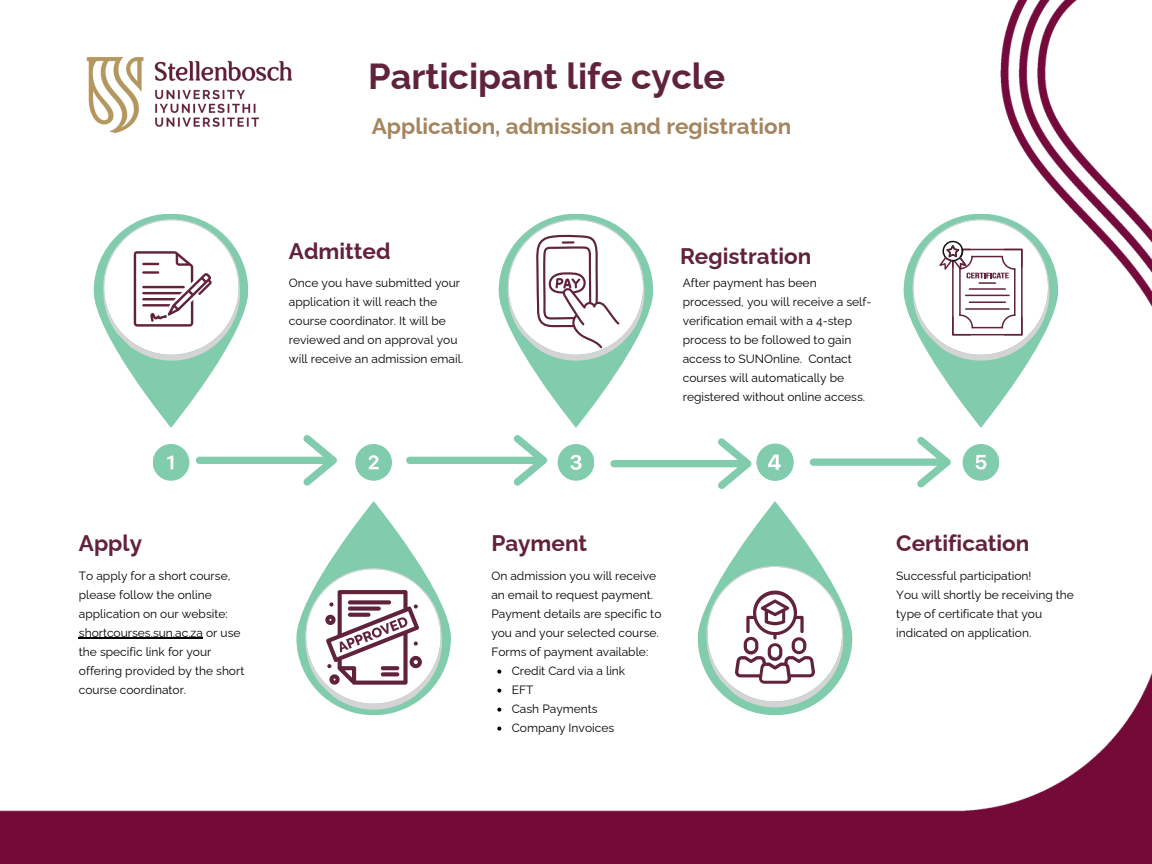
<style>
.page{position:relative;width:1152px;height:864px;background:#fff}
.page>*{position:absolute;margin:0;border:0;box-sizing:border-box;transform-origin:0 0}
.t1{font:700 36.3px "Raleway";color:#61223b}
.t2{font:700 22.5px "Raleway";color:#61223b}
.t3{font:700 22.5px "Raleway";color:#a4855f}
.t4{font:12px/19px "Raleway";color:#000}
</style>
<div class="page">
<svg style="left:94px;top:214px;width:154px;height:213px"></svg>
<svg style="left:904px;top:214px;width:154px;height:213px"></svg>
<svg style="left:499px;top:214px;width:154px;height:213px"></svg>
<svg style="left:297px;top:501px;width:154px;height:214px"></svg>
<svg style="left:698px;top:501px;width:154px;height:214px"></svg>
<svg style="left:93px;top:214px;width:155px;height:175px"></svg>
<svg style="left:297px;top:540px;width:154px;height:46px"></svg>
<svg style="left:498px;top:214px;width:155px;height:175px"></svg>
<svg style="left:698px;top:538px;width:154px;height:48px"></svg>
<svg style="left:903px;top:214px;width:155px;height:175px"></svg>
<img style="left:992px;top:0;width:160px;height:343px">
<img style="left:0;top:586px;width:1152px;height:278px">
<svg style="left:558px;top:444px;width:36px;height:37px"></svg>
<svg style="left:355px;top:444px;width:37px;height:37px"></svg>
<div style="left:153px;top:444px;width:36px;height:37px;background:#82ccae;border-radius:50%"></div>
<svg style="left:963px;top:444px;width:36px;height:37px"></svg>
<svg style="left:156px;top:447px;width:30px;height:31px"></svg>
<svg style="left:357px;top:446px;width:33px;height:33px"></svg>
<svg style="left:558px;top:445px;width:35px;height:35px"></svg>
<svg style="left:757px;top:444px;width:37px;height:37px"></svg>
<svg style="left:964px;top:445px;width:34px;height:35px"></svg>
<svg style="left:196px;top:435px;width:141px;height:51px"></svg>
<svg style="left:610px;top:438px;width:141px;height:51px"></svg>
<svg style="left:406px;top:435px;width:141px;height:51px"></svg>
<svg style="left:810px;top:436px;width:141px;height:52px"></svg>
<img style="left:86px;top:56px;width:206px;height:77px">
<p class="t1" style="left:368px;top:55px;width:358px">Participant life cycle</p>
<p class="t3" style="left:372px;top:113px;width:421px">Application, admission and registration</p>
<h2 class="t2" style="left:289px;top:238px;width:103px">Admitted</h2>
<p class="t2" style="left:680px;top:243px;width:133px">Registration</p>
<p class="t4" style="left:289px;top:273px;width:176px">Once you have submitted your application it will reach the course coordinator. It will be reviewed and on approval you will receive an admission email.</p>
<p class="t4" style="left:683px;top:273px;width:190px">After payment has been processed, you will receive a self&shy;verification email with a 4-step process to be followed to gain access to SUNOnline. Contact courses will automatically be registered without online access.</p>
<h2 class="t2" style="left:79px;top:530px;width:65px">Apply</h2>
<p class="t2" style="left:491px;top:530px;width:97px">Payment</p>
<h1 class="t4" style="left:79px;top:566px;width:167px">To apply for a short course, please follow the online application on our website: shortcourses.sun.ac.za or use the specific link for your offering provided by the short course coordinator.</h1>
<h2 class="t4" style="left:491px;top:566px;width:172px">On admission you will receive an email to request payment.<br>Payment details are specific to you and your selected course.</h2>
<p class="t4" style="left:491px;top:642px;width:158px">Forms of payment available:</p>
<p class="t4" style="left:512px;top:661px;width:115px">Credit Card via a link</p>
<p class="t4" style="left:512px;top:680px;width:23px">EFT</p>
<p class="t4" style="left:512px;top:699px;width:88px">Cash Payments</p>
<p class="t4" style="left:512px;top:718px;width:104px">Company Invoices</p>
<p class="t2" style="left:896px;top:530px;width:135px">Certification</p>
<p class="t4" style="left:896px;top:566px;width:137px">Successful participation!</p>
<p class="t4" style="left:896px;top:585px;width:179px">You will shortly be receiving the type of certificate that you indicated on application.</p>
</div>
